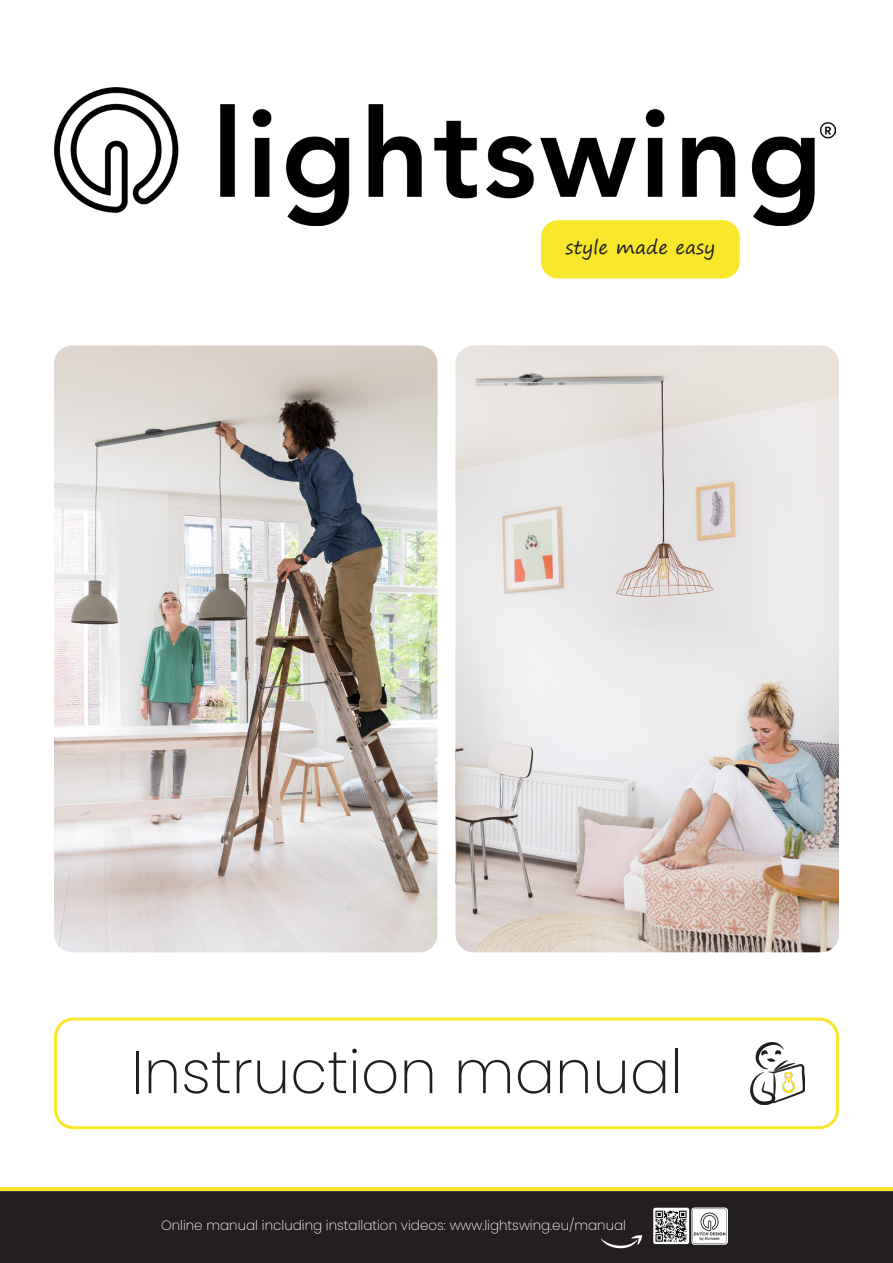
<style>
.page{position:relative;width:893px;height:1263px;background:#fff}
.page>*{position:absolute;margin:0;border:0;box-sizing:border-box;transform-origin:0 0}
.t1{font:200 60px "Poppins";color:#231f20}
.t2{font:18.75px "Segoe Print";color:#231f20}
.t3{font:200 13.5px "Poppins";color:#fff}
</style>
<div class="page">
<img style="left:54px;top:345px;width:383px;height:607px">
<img style="left:455px;top:345px;width:384px;height:607px">
<img style="left:54px;top:88px;width:782px;height:137px">
<div style="left:543px;top:222px;width:195px;height:55px;background:#f8e72a;border-radius:15px"></div>
<div style="left:541px;top:220px;width:199px;height:59px;border:3px solid #f8e72a;border-radius:15px"></div>
<div style="left:54px;top:1017px;width:785px;height:112px;border:3px solid #f8e72a;border-radius:18px"></div>
<img style="left:751px;top:1043px;width:54px;height:61px">
<hr style="left:0;top:1187px;width:893px;height:4px;background:#f8e72a">
<div style="left:0;top:1191px;width:893px;height:72px;background:#231f20"></div>
<img style="left:653px;top:1208px;width:36px;height:36px">
<svg style="left:601px;top:1235px;width:41px;height:13px"></svg>
<img style="left:691px;top:1208px;width:37px;height:36px">
<p class="t2" style="left:566px;top:231px;width:151px">style made easy</p>
<p class="t1" style="left:131px;top:1037px;width:553px">Instruction manual</p>
<p class="t3" style="left:161px;top:1217px;width:466px">Online manual including installation videos: www.lightswing.eu/manual</p>
</div>
